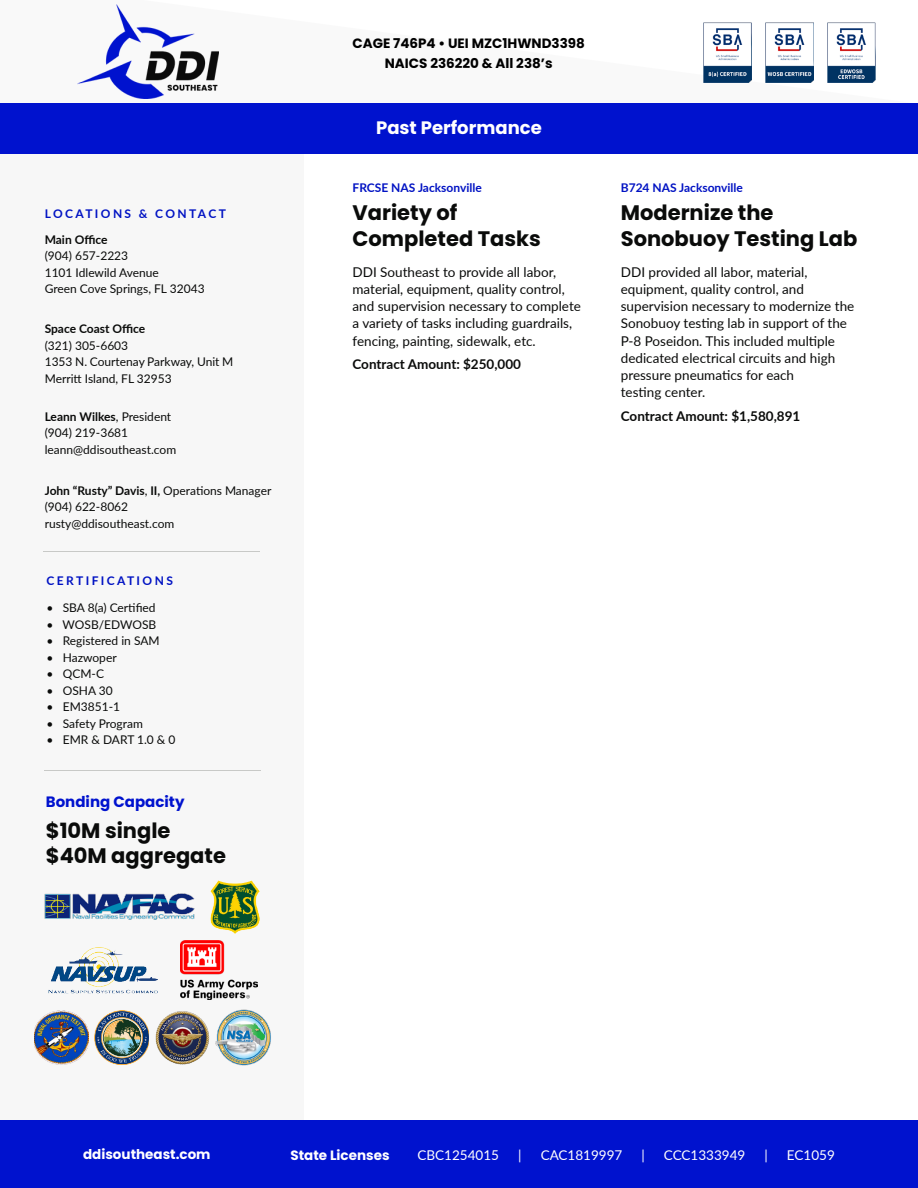
<style>
.page{position:relative;width:918px;height:1188px;background:#fff}
.page>*{position:absolute;margin:0;border:0;box-sizing:border-box;transform-origin:0 0}
.t1{font:700 21px "Poppins";color:#0a0b0a}
.t2{font:700 18px "Poppins";color:#fff}
.t3{font:700 15px "Poppins";color:#0012ce}
.t4{font:13.5px/17.2px "Lato";color:#0a0b0a}
.t5{font:700 13.5px "Lato";color:#0a0b0a}
.t6{font:700 13.5px "Poppins";color:#000}
.t7{font:13.5px "Lato";color:#fff}
.t8{font:700 13.5px "Poppins";color:#fff}
.t9{font:12px "Lato";color:#0a0b0a}
.t10{font:700 12px "Lato";color:#0a0b0a}
.t11{font:700 12px "Lato";color:#0012c3}
.t12{font:700 12px "Lato";letter-spacing:.2em;color:#0012c3}
.s1{font-weight:400}
</style>
<div class="page">
<div style="left:0;top:154px;width:303px;height:966px;background:#f7f7f7"></div>
<img style="left:95px;top:1010px;width:53px;height:55px">
<img style="left:181px;top:940px;width:77px;height:59px">
<img style="left:211px;top:880px;width:49px;height:54px">
<img style="left:48px;top:947px;width:110px;height:47px">
<img style="left:44px;top:893px;width:151px;height:27px">
<img style="left:34px;top:1011px;width:54px;height:54px">
<img style="left:155px;top:1011px;width:55px;height:54px">
<img style="left:215px;top:1009px;width:56px;height:57px">
<hr style="left:44px;top:770px;width:216px;height:1px;background:#c8c9c7">
<hr style="left:44px;top:551px;width:216px;height:1px;background:#c8c9c7">
<svg style="left:0;top:4px;width:918px;height:100px"></svg>
<img style="left:703px;top:23px;width:48px;height:60px">
<img style="left:827px;top:23px;width:49px;height:60px">
<img style="left:766px;top:23px;width:47px;height:60px">
<div style="left:0;top:104px;width:918px;height:50px;background:#0012ce"></div>
<img style="left:78px;top:5px;width:140px;height:93px">
<div style="left:0;top:1120px;width:918px;height:68px;background:#0012ce"></div>
<p class="t6" style="left:353px;top:36px;width:234px">CAGE 746P4 • UEI MZC1HWND3398</p>
<p class="t6" style="left:385px;top:55px;width:169px">NAICS 236220 &amp; All 238’s</p>
<p class="t12" style="left:45px;top:205px;width:183px">LOCATIONS &amp; CONTACT</p>
<p class="t10" style="left:45px;top:231px;width:64px">Main Office</p>
<p class="t9" style="left:45px;top:247px;width:85px">(904) 657-2223</p>
<p class="t9" style="left:45px;top:264px;width:116px">1101 Idlewild Avenue</p>
<p class="t9" style="left:45px;top:280px;width:161px">Green Cove Springs, FL 32043</p>
<p class="t10" style="left:45px;top:320px;width:102px">Space Coast Office</p>
<p class="t9" style="left:45px;top:337px;width:85px">(321) 305-6603</p>
<p class="t9" style="left:45px;top:353px;width:190px">1353 N. Courtenay Parkway, Unit M</p>
<p class="t9" style="left:45px;top:370px;width:129px">Merritt Island, FL 32953</p>
<p class="t10" style="left:45px;top:408px;width:128px">Leann Wilkes<span class="s1">, President</span></p>
<p class="t9" style="left:45px;top:424px;width:85px">(904) 219-3681</p>
<p class="t9" style="left:45px;top:441px;width:133px">leann@ddisoutheast.com</p>
<p class="t10" style="left:45px;top:482px;width:228px">John “Rusty” Davis<span class="s1">,</span> II, <span class="s1">Operations Manager</span></p>
<p class="t9" style="left:45px;top:498px;width:85px">(904) 622-8062</p>
<p class="t9" style="left:45px;top:515px;width:131px">rusty@ddisoutheast.com</p>
<p class="t12" style="left:47px;top:571px;width:128px">CERTIFICATIONS</p>
<p class="t9" style="left:47px;top:599px;width:110px">• SBA 8(a) Certified</p>
<p class="t9" style="left:47px;top:616px;width:111px">• WOSB/EDWOSB</p>
<p class="t9" style="left:47px;top:632px;width:115px">• Registered in SAM</p>
<p class="t9" style="left:47px;top:649px;width:72px">• Hazwoper</p>
<p class="t9" style="left:47px;top:665px;width:59px">• QCM-C</p>
<p class="t9" style="left:47px;top:682px;width:68px">• OSHA 30</p>
<p class="t9" style="left:47px;top:698px;width:75px">• EM3851-1</p>
<p class="t9" style="left:47px;top:715px;width:98px">• Safety Program</p>
<p class="t9" style="left:47px;top:731px;width:130px">• EMR &amp; DART 1.0 &amp; 0</p>
<p class="t3" style="left:46px;top:793px;width:140px">Bonding Capacity</p>
<p class="t1" style="left:46px;top:818px;width:126px">$10M single</p>
<p class="t1" style="left:46px;top:844px;width:182px">$40M aggregate</p>
<p class="t2" style="left:376px;top:118px;width:167px">Past Performance</p>
<p class="t11" style="left:353px;top:179px;width:131px">FRCSE NAS Jacksonville</p>
<p class="t1" style="left:353px;top:201px;width:106px">Variety of</p>
<p class="t1" style="left:353px;top:226px;width:190px">Completed Tasks</p>
<p class="t4" style="left:353px;top:262px;width:230px">DDI Southeast to provide all labor, material, equipment, quality control, and supervision necessary to complete a variety of tasks including guardrails, fencing, painting, sidewalk, etc.</p>
<p class="t5" style="left:353px;top:354px;width:170px">Contract Amount: $250,000</p>
<p class="t11" style="left:621px;top:179px;width:124px">B724 NAS Jacksonville</p>
<p class="t1" style="left:621px;top:201px;width:154px">Modernize the</p>
<p class="t1" style="left:621px;top:226px;width:238px">Sonobuoy Testing Lab</p>
<p class="t4" style="left:621px;top:262px;width:235px">DDI provided all labor, material, equipment, quality control, and supervision necessary to modernize the Sonobuoy testing lab in support of the P-8 Poseidon. This included multiple dedicated electrical circuits and high pressure pneumatics for each</p>
<p class="t4" style="left:621px;top:383px;width:86px">testing center.</p>
<p class="t5" style="left:621px;top:406px;width:181px">Contract Amount: $1,580,891</p>
<p class="t8" style="left:83px;top:1146px;width:129px">ddisoutheast.com</p>
<p class="t8" style="left:291px;top:1147px;width:100px">State Licenses</p>
<p class="t7" style="left:418px;top:1145px;width:83px">CBC1254015</p>
<p class="t7" style="left:518px;top:1145px;width:5px">|</p>
<p class="t7" style="left:541px;top:1145px;width:83px">CAC1819997</p>
<p class="t7" style="left:641px;top:1145px;width:5px">|</p>
<p class="t7" style="left:664px;top:1145px;width:83px">CCC1333949</p>
<p class="t7" style="left:764px;top:1145px;width:5px">|</p>
<p class="t7" style="left:787px;top:1145px;width:49px">EC1059</p>
</div>
